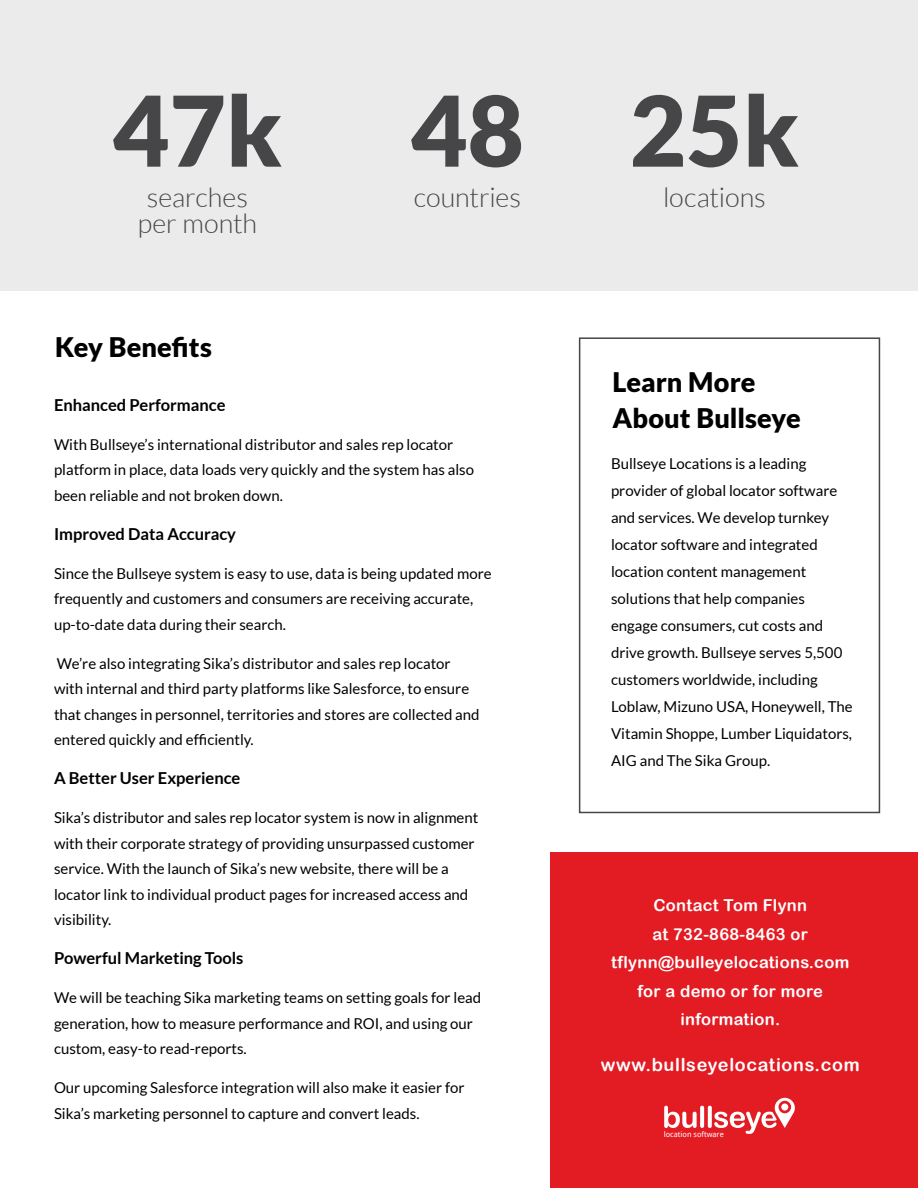
<style>
.page{position:relative;width:918px;height:1188px;background:#fff}
.page>*{position:absolute;margin:0;border:0;box-sizing:border-box;transform-origin:0 0}
.t1{font:900 97.5px "Lato";color:#464547}
.t2{font:300 27px/25.5px "Lato";letter-spacing:-.005em;color:#464547;text-align:center}
.t3{font:900 27px/36px "Lato";color:#000}
.t4{font:18px "Arial Rounded MT Bold";letter-spacing:.04em;color:#fff}
.t5{font:16.5px/28.5px "Arial Rounded MT Bold";letter-spacing:.02em;color:#fff;text-align:center}
.t6{font:700 16.5px "Lato";color:#000}
.t7{font:15px/25.5px "Lato";color:#000}
.t8{font:7.8px "Droid Sans";color:#fff}
</style>
<div class="page">
<div style="left:579px;top:337px;width:301px;height:476px;border:2px solid #464547"></div>
<div style="left:0;top:0;width:918px;height:291px;background:#ebebeb"></div>
<div style="left:551px;top:852px;width:367px;height:336px;background:#e31b23"></div>
<svg style="left:664px;top:1098px;width:131px;height:36px"></svg>
<h1 class="t1" style="left:113px;top:74px;width:171px">47k</h1>
<h2 class="t2" style="left:138px;top:185px;width:121px">searches per month</h2>
<h2 class="t3" style="left:55px;top:329px;width:158px">Key Benefits</h2>
<h1 class="t1" style="left:411px;top:74px;width:115px">48</h1>
<h2 class="t2" style="left:414px;top:185px;width:109px">countries</h2>
<p class="t6" style="left:54px;top:395px;width:173px">Enhanced Performance</p>
<p class="t7" style="left:54px;top:431px;width:422px">With Bullseye’s international distributor and sales rep locator platform in place, data loads very quickly and the system has also been reliable and not broken down.</p>
<p class="t6" style="left:54px;top:524px;width:184px">Improved Data Accuracy</p>
<p class="t7" style="left:54px;top:560px;width:439px">Since the Bullseye system is easy to use, data is being updated more frequently and customers and consumers are receiving accurate, up-to-date data during their search.</p>
<p class="t7" style="left:54px;top:650px;width:427px">We’re also integrating Sika’s distributor and sales rep locator with internal and third party platforms like Salesforce, to ensure that changes in personnel, territories and stores are collected and entered quickly and efficiently.</p>
<p class="t6" style="left:54px;top:769px;width:188px">A Better User Experience</p>
<p class="t7" style="left:54px;top:805px;width:426px">Sika’s distributor and sales rep locator system is now in alignment with their corporate strategy of providing unsurpassed customer service. With the launch of Sika’s new website, there will be a locator link to individual product pages for increased access and visibility.</p>
<p class="t6" style="left:54px;top:949px;width:191px">Powerful Marketing Tools</p>
<p class="t7" style="left:54px;top:985px;width:429px">We will be teaching Sika marketing teams on setting goals for lead generation, how to measure performance and ROI, and using our custom, easy-to read-reports.</p>
<p class="t7" style="left:54px;top:1075px;width:412px">Our upcoming Salesforce integration will also make it easier for<br>Sika’s marketing personnel to capture and convert leads.</p>
<h1 class="t1" style="left:630px;top:74px;width:171px">25k</h1>
<h2 class="t2" style="left:663px;top:185px;width:104px">locations</h2>
<h2 class="t3" style="left:613px;top:364px;width:190px">Learn More<br>About Bullseye</h2>
<p class="t7" style="left:611px;top:450px;width:243px;line-height:27px">Bullseye Locations is a leading provider of global locator software and services. We develop turnkey locator software and integrated location content management solutions that help companies engage consumers, cut costs and drive growth. Bullseye serves 5,500 customers worldwide, including<br>Loblaw, Mizuno USA, Honeywell, The<br>Vitamin Shoppe, Lumber Liquidators,<br>AIG and The Sika Group.</p>
<p class="t5" style="left:611px;top:891px;width:240px">Contact Tom Flynn<br>at 732-868-8463 or tflynn@bulleyelocations.com for a demo or for more information.</p>
<p class="t4" style="left:601px;top:1054px;width:260px">www.bullseyelocations.com</p>
<p class="t8" style="left:664px;top:1129px;width:61px">location software</p>
</div>
